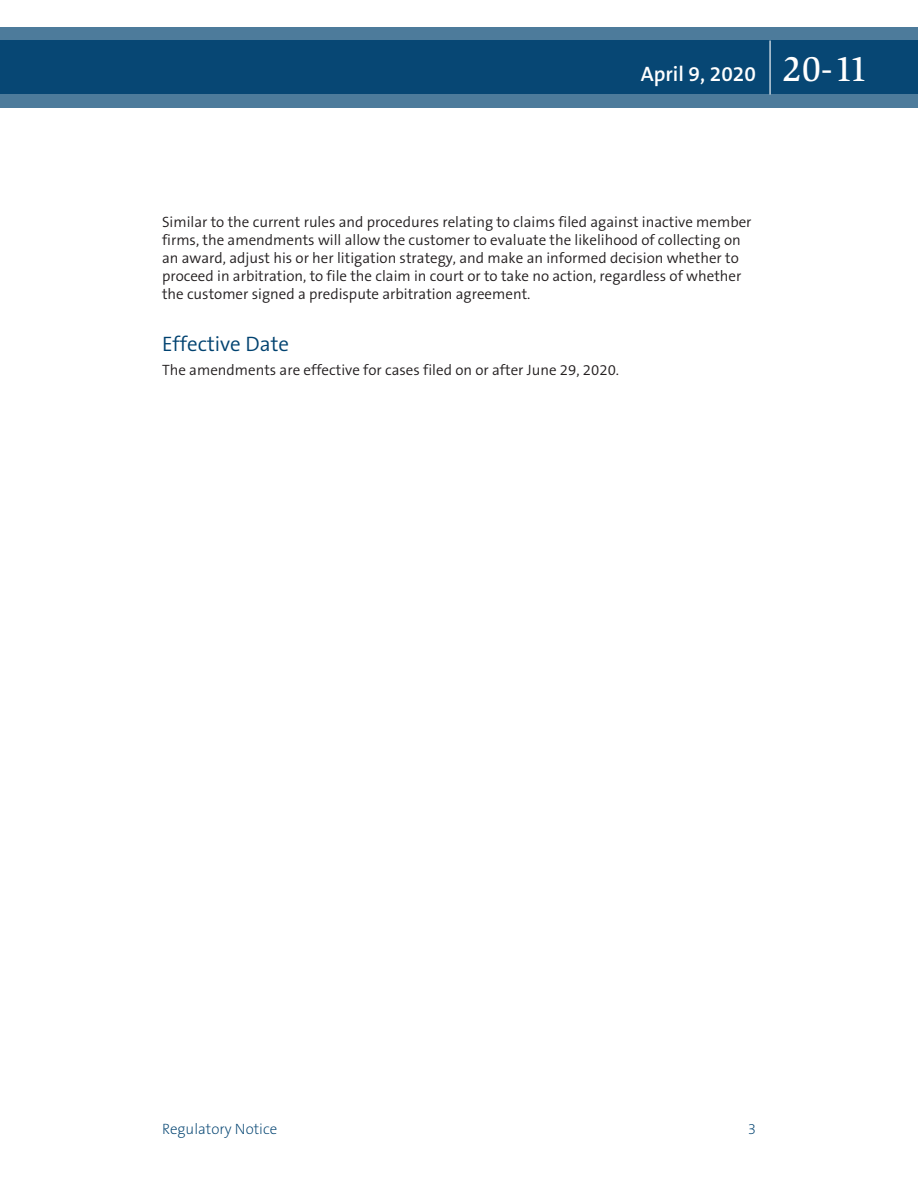
<style>
.page{position:relative;width:918px;height:1188px;background:#fff}
.page>*{position:absolute;margin:0;border:0;box-sizing:border-box;transform-origin:0 0}
.t1{font:600 21px "The Sans B6";color:#fff}
.head{font:300 21px "The Sans B4";color:#004270}
.text{font:300 15px/18px "The Sans B4";color:#231f20}
.t2{font:200 15px "The Sans B2";color:#004270}
.s1{font-family:"Slimbach LT";font-weight:500;font-size:36px}
</style>
<div class="page">
<svg style="left:0;top:27px;width:918px;height:81px;fill:#074774"></svg>
<hr style="left:770px;top:40px;width:1px;height:54px;background:#fff">
<h1 class="t1" style="left:641px;top:62px;width:229px">April 9, 2020 <span class="s1">20-11</span></h1>
<p class="text" style="left:162px;top:213px;width:591px">Similar to the current rules and procedures relating to claims filed against inactive member firms, the amendments will allow the customer to evaluate the likelihood of collecting on an award, adjust his or her litigation strategy, and make an informed decision whether to proceed in arbitration, to file the claim in court or to take no action, regardless of whether the customer signed a predispute arbitration agreement.</p>
<p class="head" style="left:162px;top:333px;width:129px">Effective Date</p>
<p class="text" style="left:162px;top:362px;width:459px">The amendments are effective for cases filed on or after June 29, 2020.</p>
<p class="t2" style="left:162px;top:1121px;width:117px">Regulatory Notice</p>
<p class="t2" style="left:748px;top:1121px;width:10px">3</p>
</div>
